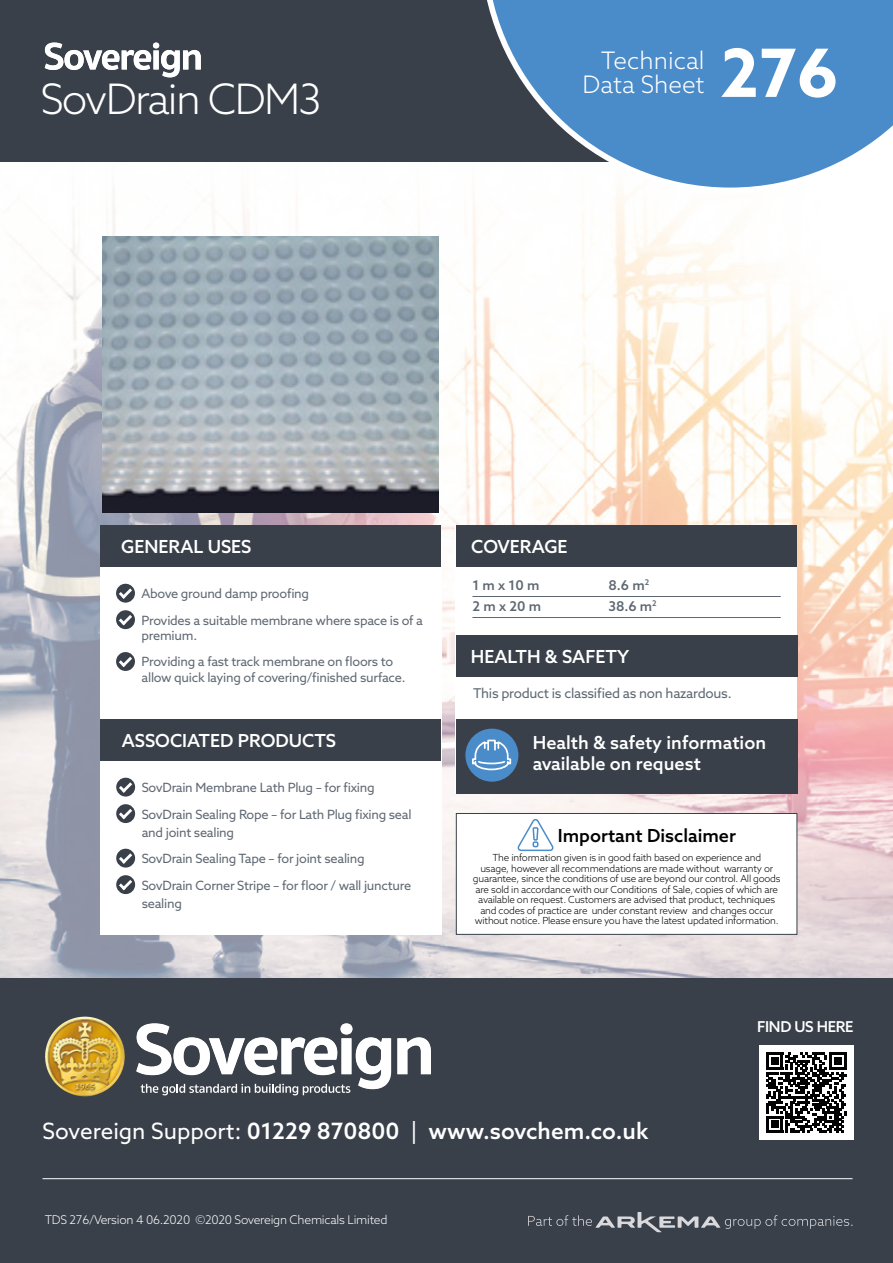
<style>
.page{position:relative;width:893px;height:1263px;background:#fff}
.page>*{position:absolute;margin:0;border:0;box-sizing:border-box;transform-origin:0 0}
.t1{font:700 66.6px "Azo Sans";color:#fff}
.t2{font:300 42px "Azo Sans";letter-spacing:-.04em;color:#fff}
.t3{font:300 24.15px/24.2px "Azo Sans";color:#fff;text-align:right}
.t4{font:500 22.5px "Azo Sans";color:#fff}
.t5{font:500 18px/21.6px "Azo Sans";color:#fff}
.t6{font:500 18px "Azo Sans";color:#000}
.t7{font:500 15px "Azo Sans";letter-spacing:-.02em;color:#fff}
.t8{font:13.5px "Azo Sans";letter-spacing:-.02em;color:#5f6872}
.t9{font:500 13.5px "Azo Sans";color:#5f6872}
.t10{font:12.75px/26.5px "Azo Sans";letter-spacing:-.02em;color:#5f6872}
.t11{font:300 12px "Azo Sans";letter-spacing:-.02em;color:#fff}
.t12{font:300 9.75px/10.5px "Azo Sans";letter-spacing:-.02em;color:#000;text-align:center}
.s1{font-weight:400}
</style>
<div class="page">
<img style="left:0;top:193px;width:893px;height:785px">
<div style="left:0;top:0;width:795px;height:162px;background:#39404a"></div>
<div style="left:0;top:978px;width:893px;height:285px;background:#39404a"></div>
<div style="left:456px;top:525px;width:341px;height:268px;background:#fff"></div>
<div style="left:100px;top:545px;width:341px;height:390px;background:#fff"></div>
<img style="left:102px;top:236px;width:336px;height:276px">
<svg style="left:397px;top:1037px;width:34px;height:37px"></svg>
<svg style="left:136px;top:1023px;width:255px;height:72px"></svg>
<img style="left:45px;top:1016px;width:80px;height:80px">
<svg style="left:528px;top:1212px;width:324px;height:20px"></svg>
<hr style="left:43px;top:1178px;width:809px;height:1px;background:#fff">
<svg style="left:116px;top:584px;width:19px;height:19px"></svg>
<svg style="left:119px;top:588px;width:13px;height:11px"></svg>
<svg style="left:116px;top:610px;width:19px;height:19px"></svg>
<svg style="left:119px;top:615px;width:13px;height:10px"></svg>
<div style="left:116px;top:652px;width:19px;height:19px;background:#39404a;border-radius:50%"></div>
<svg style="left:119px;top:657px;width:13px;height:10px"></svg>
<svg style="left:45px;top:43px;width:156px;height:34px"></svg>
<div style="left:100px;top:525px;width:341px;height:42px;background:#39404a"></div>
<div style="left:100px;top:719px;width:341px;height:42px;background:#39404a"></div>
<svg style="left:487px;top:0;width:406px;height:193px"></svg>
<div style="left:116px;top:778px;width:19px;height:18px;background:#39404a;border-radius:50%"></div>
<svg style="left:119px;top:782px;width:13px;height:11px"></svg>
<svg style="left:116px;top:804px;width:19px;height:19px"></svg>
<svg style="left:119px;top:809px;width:13px;height:10px"></svg>
<div style="left:116px;top:849px;width:19px;height:18px;background:#39404a;border-radius:50%"></div>
<svg style="left:119px;top:853px;width:13px;height:11px"></svg>
<svg style="left:116px;top:875px;width:19px;height:19px"></svg>
<svg style="left:119px;top:880px;width:13px;height:10px"></svg>
<div style="left:456px;top:813px;width:341px;height:122px;background:#fff;border:1px solid #39404a"></div>
<svg style="left:517px;top:819px;width:37px;height:33px"></svg>
<div style="left:759px;top:1045px;width:95px;height:95px;background:#fff"></div>
<svg style="left:766px;top:1052px;width:80px;height:81px"></svg>
<div style="left:456px;top:719px;width:341px;height:74px;background:#39404a"></div>
<div style="left:465px;top:729px;width:53px;height:53px;background:#4a8bc9;border-radius:50%"></div>
<svg style="left:472px;top:739px;width:40px;height:32px"></svg>
<div style="left:456px;top:635px;width:341px;height:42px;background:#39404a"></div>
<hr style="left:472px;top:596px;width:309px;height:1px;background:#5f6872">
<hr style="left:472px;top:617px;width:309px;height:1px;background:#5f6872">
<div style="left:456px;top:525px;width:341px;height:42px;background:#39404a"></div>
<h2 class="t2" style="left:40px;top:72px;width:282px">SovDrain CDM3</h2>
<h3 class="t3" style="left:583px;top:48px;width:123px">Technical<br>Data Sheet</h3>
<h1 class="t1" style="left:720px;top:29px;width:120px">276</h1>
<h3 class="t5" style="left:121px;top:536px;width:132px">GENERAL USES</h3>
<h3 class="t10" style="left:142px;top:580px;width:283px">Above ground damp proofing<br>Provides a suitable membrane where space is of a</h3>
<h3 class="t10" style="left:142px;top:622px;width:253px">premium.<br>Providing a fast track membrane on floors to</h3>
<h3 class="t10" style="left:142px;top:664px;width:265px">allow quick laying of covering/finished surface.</h3>
<h3 class="t5" style="left:122px;top:730px;width:216px">ASSOCIATED PRODUCTS</h3>
<h3 class="t10" style="left:142px;top:774px;width:271px">SovDrain Membrane Lath Plug – for fixing<br>SovDrain Sealing Rope – for Lath Plug fixing seal</h3>
<h3 class="t10" style="left:142px;top:818px;width:271px">and joint sealing<br>SovDrain Sealing Tape – for joint sealing<br>SovDrain Corner Stripe – for floor / wall juncture</h3>
<h3 class="t10" style="left:142px;top:889px;width:42px">sealing</h3>
<h3 class="t5" style="left:471px;top:536px;width:98px">COVERAGE</h3>
<h3 class="t9" style="left:472px;top:576px;width:69px">1 m x 10 m</h3>
<h3 class="t9" style="left:608px;top:576px;width:42px">8.6 m<sup>2</sup></h3>
<h3 class="t9" style="left:472px;top:597px;width:70px">2 m x 20 m</h3>
<h3 class="t9" style="left:608px;top:597px;width:50px">38.6 m<sup>2</sup></h3>
<h3 class="t5" style="left:471px;top:646px;width:160px">HEALTH &amp; SAFETY</h3>
<h3 class="t8" style="left:473px;top:684px;width:260px">This product is classified as non hazardous.</h3>
<h3 class="t5" style="left:533px;top:731px;width:235px">Health &amp; safety information available on request</h3>
<h3 class="t6" style="left:558px;top:824px;width:180px">Important Disclaimer</h3>
<p class="t12" style="left:473px;top:852px;width:309px">The information given is in good faith based on experience and<br>usage, however all recommendations are made without warranty or guarantee, since the conditions of use are beyond our control. All goods are sold in accordance with our Conditions of Sale, copies of which are available on request. Customers are advised that product, techniques and codes of practice are under constant review and changes occur without notice. Please ensure you have the latest updated information.</p>
<h3 class="t7" style="left:757px;top:1017px;width:98px">FIND US HERE</h3>
<h3 class="t4" style="left:43px;top:1116px;width:607px"><span class="s1">Sovereign Support:</span> 01229 870800 <span class="s1">|</span> www.sovchem.co.uk</h3>
<p class="t11" style="left:45px;top:1211px;width:344px">TDS 276/Version 4 06.2020 ©2020 Sovereign Chemicals Limited</p>
</div>
